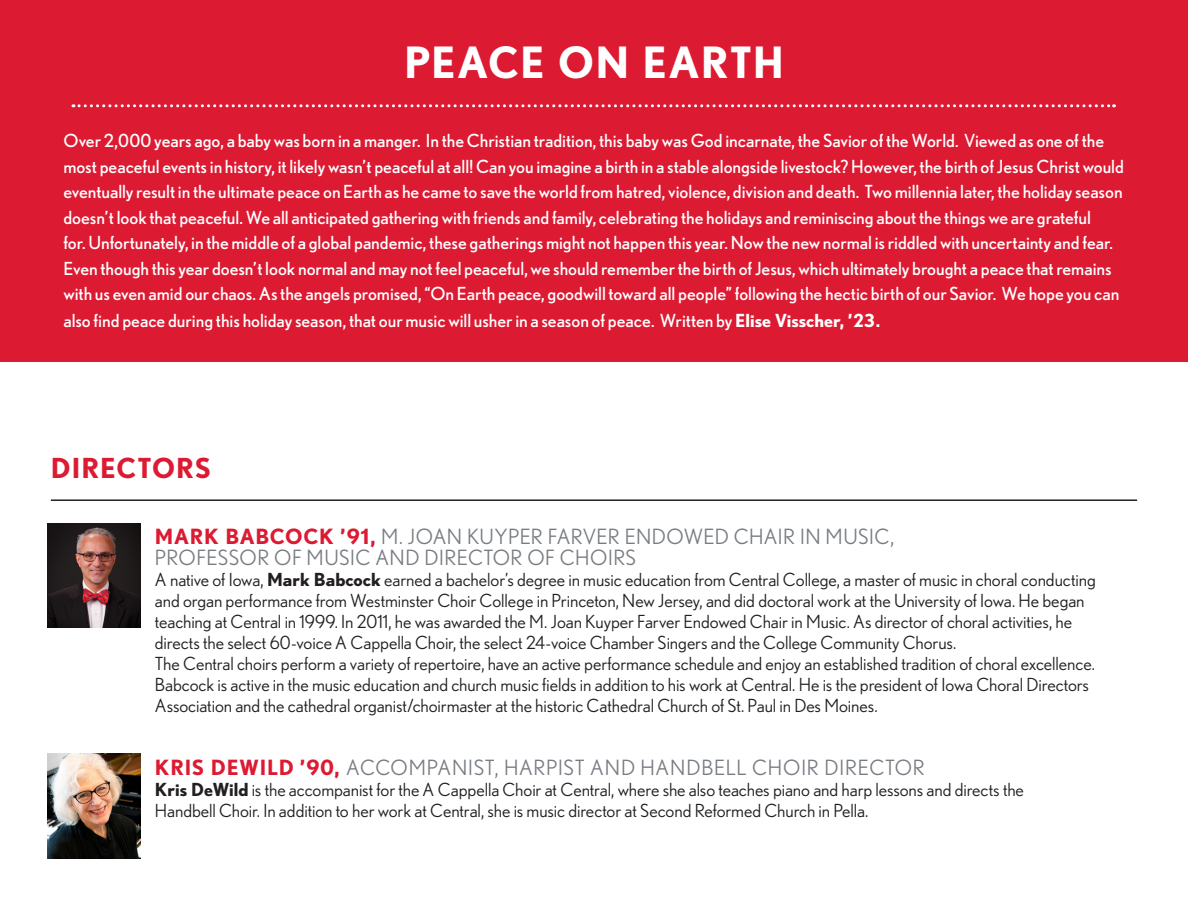
<style>
.page{position:relative;width:1188px;height:918px;background:#fff}
.page>*{position:absolute;margin:0;border:0;box-sizing:border-box;transform-origin:0 0}
.t1{font:700 43.2px "Nobel";letter-spacing:.025em;color:#fff}
.t2{font:700 27.6px "Nobel";letter-spacing:.035em;color:#dc1a32}
.t3{font:21px "Nobel";letter-spacing:.02em;color:#787d83}
.t4{font:18px/25.7px "Nobel";color:#fff}
.t5{font:18px/21px "Nobel";letter-spacing:-.005em;color:#231f20}
.s1{font-weight:700}
.s2{font-weight:700;color:#dc1a32}
</style>
<div class="page">
<img style="left:47px;top:523px;width:94px;height:105px">
<img style="left:47px;top:754px;width:94px;height:104px">
<hr style="left:51px;top:499px;width:1086px;height:2px;background:#231f20">
<div style="left:0;top:0;width:1188px;height:362px;background:#dc1a32"></div>
<svg style="left:73px;top:104px;width:1042px;height:3px"></svg>
<p class="t1" style="left:404px;top:37px;width:381px">PEACE ON EARTH</p>
<p class="t4" style="left:63px;top:128px;width:1062px">Over 2,000 years ago, a baby was born in a manger. In the Christian tradition, this baby was God incarnate, the Savior of the World. Viewed as one of the most peaceful events in history, it likely wasn’t peaceful at all! Can you imagine a birth in a stable alongside livestock? However, the birth of Jesus Christ would eventually result in the ultimate peace on Earth as he came to save the world from hatred, violence, division and death. Two millennia later, the holiday season doesn’t look that peaceful. We all anticipated gathering with friends and family, celebrating the holidays and reminiscing about the things we are grateful<br>for. Unfortunately, in the middle of a global pandemic, these gatherings might not happen this year. Now the new normal is riddled with uncertainty and fear.<br>Even though this year doesn’t look normal and may not feel peaceful, we should remember the birth of Jesus, which ultimately brought a peace that remains with us even amid our chaos. As the angels promised, “On Earth peace, goodwill toward all people” following the hectic birth of our Savior. We hope you can also find peace during this holiday season, that our music will usher in a season of peace. Written by <span class="s1">Elise Visscher, ’23.</span></p>
<p class="t2" style="left:51px;top:451px;width:162px">DIRECTORS</p>
<p class="t3" style="left:155px;top:524px;width:741px"><span class="s2">MARK BABCOCK ’91,</span> M. JOAN KUYPER FARVER ENDOWED CHAIR IN MUSIC,</p>
<p class="t3" style="left:155px;top:545px;width:483px">PROFESSOR OF MUSIC AND DIRECTOR OF CHOIRS</p>
<p class="t5" style="left:155px;top:569px;width:943px">A native of Iowa, <span class="s1">Mark Babcock</span> earned a bachelor’s degree in music education from Central College, a master of music in choral conducting and organ performance from Westminster Choir College in Princeton, New Jersey, and did doctoral work at the University of Iowa. He began teaching at Central in 1999. In 2011, he was awarded the M. Joan Kuyper Farver Endowed Chair in Music. As director of choral activities, he directs the select 60-voice A Cappella Choir, the select 24-voice Chamber Singers and the College Community Chorus.</p>
<p class="t5" style="left:155px;top:653px;width:942px">The Central choirs perform a variety of repertoire, have an active performance schedule and enjoy an established tradition of choral excellence.<br>Babcock is active in the music education and church music fields in addition to his work at Central. He is the president of Iowa Choral Directors<br>Association and the cathedral organist/choirmaster at the historic Cathedral Church of St. Paul in Des Moines.</p>
<p class="t3" style="left:155px;top:755px;width:772px"><span class="s2">KRIS DEWILD ’90,</span> ACCOMPANIST, HARPIST AND HANDBELL CHOIR DIRECTOR</p>
<p class="t5" style="left:155px;top:779px;width:871px"><span class="s1">Kris DeWild</span> is the accompanist for the A Cappella Choir at Central, where she also teaches piano and harp lessons and directs the</p>
<p class="t5" style="left:155px;top:800px;width:715px">Handbell Choir. In addition to her work at Central, she is music director at Second Reformed Church in Pella.</p>
</div>
